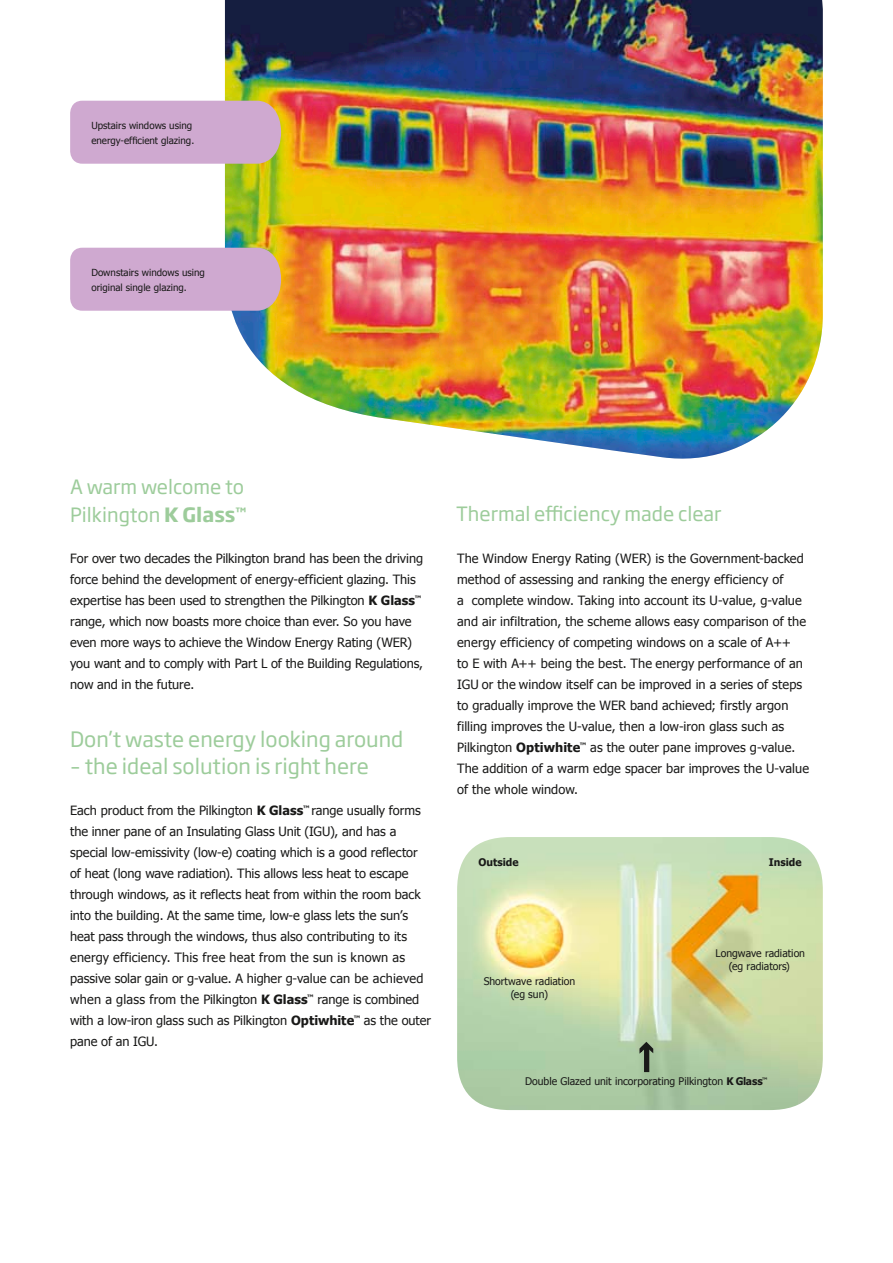
<style>
.page{position:relative;width:893px;height:1263px;background:#fff}
.page>*{position:absolute;margin:0;border:0;box-sizing:border-box;transform-origin:0 0}
.t1{font:21px "Soho Gothic Pro";color:#9dcc9b}
.t2{font:19.5px/28.5px "Soho Gothic Pro";color:#9dcc9b}
.t3{font:12.75px/21px "Tahoma";color:#191918}
.t4{font:10.5px/12.6px "Tahoma";color:#191918;text-align:center}
.t5{font:700 10.5px "Tahoma";color:#191918}
.t6{font:9.75px/15px "Tahoma";color:#191918}
.s1{font-weight:700}
</style>
<div class="page">
<img style="left:457px;top:837px;width:366px;height:273px">
<svg style="left:638px;top:1040px;width:16px;height:16px"></svg>
<div style="left:644px;top:1046px;width:5px;height:26px;background:#191918"></div>
<img style="left:225px;top:0;width:598px;height:459px">
<div style="left:70px;top:101px;width:211px;height:63px;background:#cfa9d0"></div>
<div style="left:70px;top:248px;width:211px;height:63px;background:#cfa9d0"></div>
<p class="t6" style="left:91px;top:118px;width:104px">Upstairs windows using energy-efficient glazing.</p>
<p class="t6" style="left:91px;top:265px;width:115px">Downstairs windows using original single glazing.</p>
<h2 class="t2" style="left:70px;top:471px;width:178px">A warm welcome to<br>Pilkington <span class="s1">K Glass</span><sup>™</sup></h2>
<p class="t3" style="left:70px;top:547px;width:354px">For over two decades the Pilkington brand has been the driving force behind the development of energy-efficient glazing. This expertise has been used to strengthen the Pilkington <span class="s1">K Glass</span><sup>™ </sup>range, which now boasts more choice than ever. So you have even more ways to achieve the Window Energy Rating (WER) you want and to comply with Part L of the Building Regulations, now and in the future.</p>
<h1 class="t1" style="left:70px;top:723px;width:335px">Don’t waste energy looking around</h1>
<h1 class="t1" style="left:70px;top:750px;width:300px">– the ideal solution is right here</h1>
<p class="t3" style="left:70px;top:799px;width:362px">Each product from the Pilkington <span class="s1">K Glass</span><sup>™</sup> range usually forms the inner pane of an Insulating Glass Unit (IGU), and has a special low-emissivity (low-e) coating which is a good reflector of heat (long wave radiation). This allows less heat to escape through windows, as it reflects heat from within the room back into the building. At the same time, low-e glass lets the sun’s heat pass through the windows, thus also contributing to its energy efficiency. This free heat from the sun is known as passive solar gain or g-value. A higher g-value can be achieved when a glass from the Pilkington <span class="s1">K Glass</span><sup>™</sup> range is combined with a low-iron glass such as Pilkington <span class="s1">Optiwhite</span><sup>™</sup> as the outer pane of an IGU.</p>
<h2 class="t2" style="left:456px;top:498px;width:267px">Thermal efficiency made clear</h2>
<p class="t3" style="left:457px;top:547px;width:353px">The Window Energy Rating (WER) is the Government-backed method of assessing and ranking the energy efficiency of<br>a complete window. Taking into account its U-value, g-value and air infiltration, the scheme allows easy comparison of the energy efficiency of competing windows on a scale of A++<br>to E with A++ being the best. The energy performance of an IGU or the window itself can be improved in a series of steps to gradually improve the WER band achieved; firstly argon filling improves the U-value, then a low-iron glass such as Pilkington <span class="s1">Optiwhite</span><sup>™</sup> as the outer pane improves g-value.<br>The addition of a warm edge spacer bar improves the U-value of the whole window.</p>
<p class="t5" style="left:478px;top:855px;width:42px">Outside</p>
<p class="t5" style="left:769px;top:855px;width:34px">Inside</p>
<p class="t4" style="left:484px;top:975px;width:93px">Shortwave radiation (eg sun)</p>
<p class="t4" style="left:716px;top:946px;width:91px">Longwave radiation (eg radiators)</p>
<p class="t4" style="left:525px;top:1074px;width:244px">Double Glazed unit incorporating Pilkington <span class="s1">K Glass</span><sup>™</sup></p>
</div>
